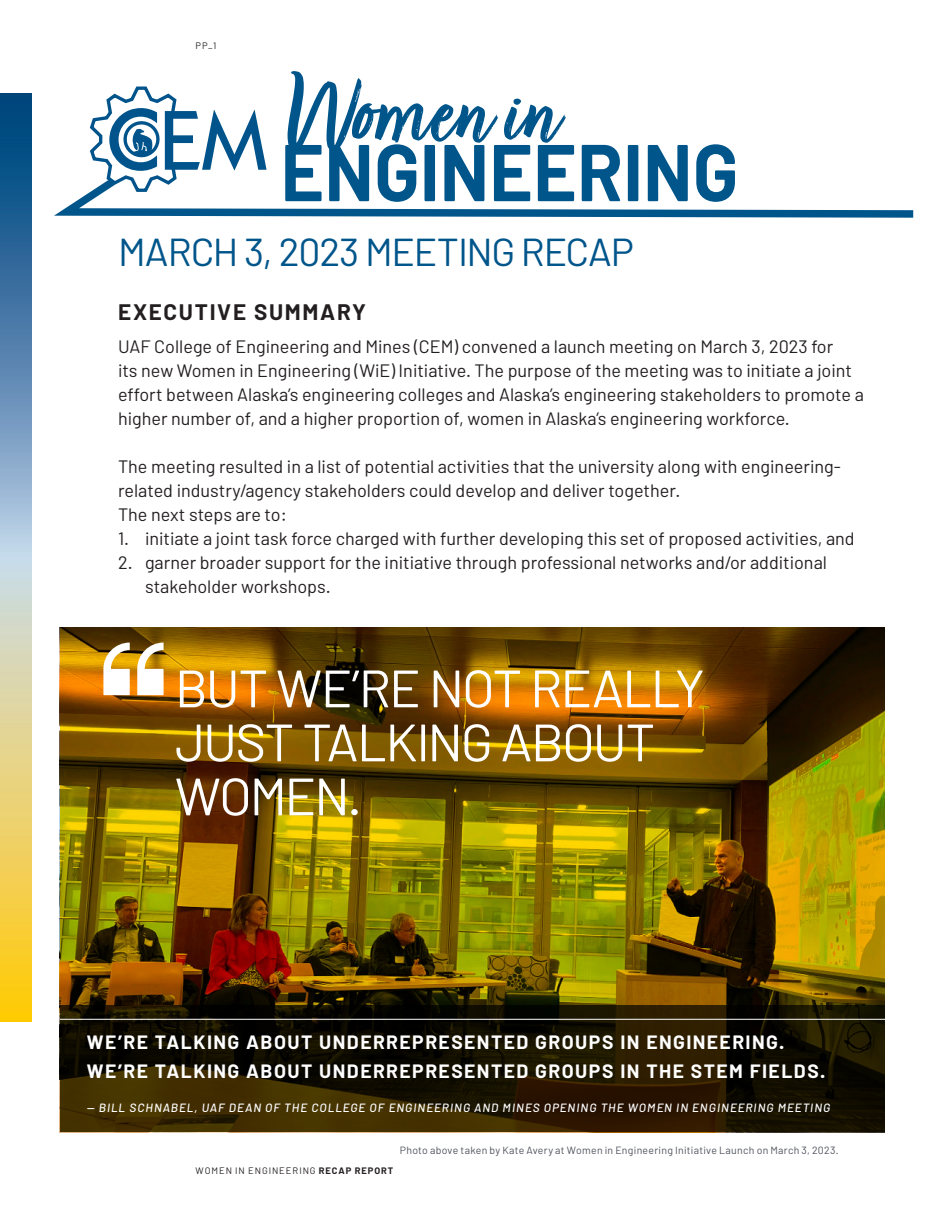
<style>
.page{position:relative;width:944px;height:1214px;background:#fff}
.page>*{position:absolute;margin:0;border:0;box-sizing:border-box;transform-origin:0 0}
.t1{font:700 104.25px "Turbinado";letter-spacing:.005em;color:#00558b;scale:.93 1}
.t2{font:700 80.25px "Barlow";letter-spacing:.005em;color:#00558b;scale:.93 1}
.T3{font:52.5px/54px "Barlow";letter-spacing:-.035em;color:#fff}
.T3-2{font:39px "Barlow";letter-spacing:-.03em;color:#00558b}
.t3{font:700 22.5px "Barlow";letter-spacing:.075em;color:#231f20}
.C{font:700 19.35px/28.5px "Barlow";letter-spacing:.075em;color:#fff}
.Body_text_1_-_left{font:18px/24px "Barlow";color:#231f20}
.C-2{font:italic 500 12px "Barlow";letter-spacing:.09em;color:#fff}
.CC{font:10.5px "Barlow";letter-spacing:.025em;color:#4f535c}
.t4{font:9.3px "Barlow";letter-spacing:.105em;color:#231f20}
.s1{font-weight:700}
</style>
<div class="page">
<img style="left:0;top:94px;width:31px;height:927px">
<img style="left:60px;top:627px;width:824px;height:378px">
<svg style="left:60px;top:1005px;width:824px;height:127px;background:#201600"></svg>
<svg style="left:103px;top:642px;width:60px;height:53px"></svg>
<hr style="left:60px;top:1019px;width:844px;height:1px;background:#fff">
<svg style="left:54px;top:86px;width:860px;height:132px"></svg>
<p class="t4" style="left:195px;top:40px;width:22px">PP_1</p>
<p class="t1" style="left:286px;top:57px;width:294px">Women in</p>
<p class="t2" style="left:281px;top:122px;width:493px">ENGINEERING</p>
<p class="T3-2" style="left:118px;top:228px;width:517px">MARCH 3, 2023 MEETING RECAP</p>
<h2 class="t3" style="left:118px;top:298px;width:249px">EXECUTIVE SUMMARY</h2>
<p class="Body_text_1_-_left" style="left:118px;top:334px;width:747px">UAF College of Engineering and Mines (CEM) convened a launch meeting on March 3, 2023 for<br>its new Women in Engineering (WiE) Initiative. The purpose of the meeting was to initiate a joint effort between Alaska’s engineering colleges and Alaska’s engineering stakeholders to promote a higher number of, and a higher proportion of, women in Alaska’s engineering workforce.</p>
<p class="Body_text_1_-_left" style="left:118px;top:454px;width:724px">The meeting resulted in a list of potential activities that the university along with engineering&shy;related industry/agency stakeholders could develop and deliver together.</p>
<p class="Body_text_1_-_left" style="left:118px;top:502px;width:170px">The next steps are to:</p>
<p class="Body_text_1_-_left" style="left:118px;top:526px;width:738px">1. initiate a joint task force charged with further developing this set of proposed activities, and</p>
<p class="Body_text_1_-_left" style="left:145px;top:550px;width:683px;text-indent:-27px">2. garner broader support for the initiative through professional networks and/or additional stakeholder workshops.</p>
<p class="T3" style="left:175px;top:660px;width:531px">BUT WE’RE NOT REALLY<br>JUST TALKING ABOUT<br>WOMEN.</p>
<p class="C" style="left:87px;top:1028px;width:740px">WE’RE TALKING ABOUT UNDERREPRESENTED GROUPS IN ENGINEERING.<br>WE’RE TALKING ABOUT UNDERREPRESENTED GROUPS IN THE STEM FIELDS.</p>
<p class="C-2" style="left:87px;top:1100px;width:745px">— BILL SCHNABEL, UAF DEAN OF THE COLLEGE OF ENGINEERING AND MINES OPENING THE WOMEN IN ENGINEERING MEETING</p>
<p class="CC" style="left:400px;top:1143px;width:440px">Photo above taken by Kate Avery at Women in Engineering Initiative Launch on March 3, 2023.</p>
<p class="t4" style="left:195px;top:1165px;width:199px">WOMEN IN ENGINEERING <span class="s1">RECAP REPORT</span></p>
</div>
